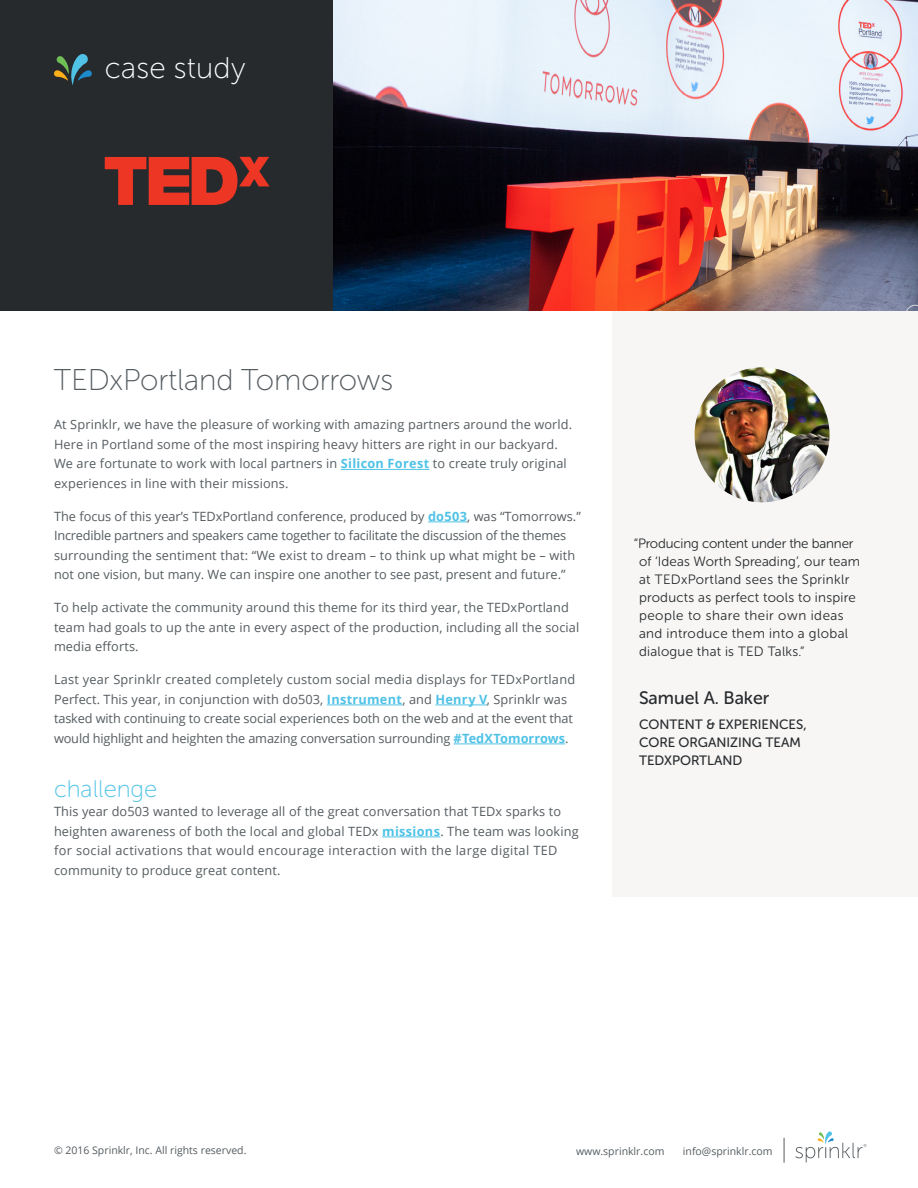
<style>
.page{position:relative;width:918px;height:1188px;background:#fff}
.page>*{position:absolute;margin:0;border:0;box-sizing:border-box;transform-origin:0 0}
.t1{font:30px "Museo Sans Rounded 100";color:#555c60}
.t2{font:30px "Museo Sans Rounded 100";letter-spacing:.01em;color:#fff}
.t3{font:24px "Museo Sans Rounded 100";color:#4fc2e6}
.t4{font:18px "Museo Sans Rounded 500";color:#272a2d}
.t5{font:13.5px/18px "Museo Sans Rounded 300";letter-spacing:.02em;color:#272a2d}
.t6{font:13.5px/18px "Museo Sans Rounded 500";color:#272a2d}
.t7{font:12.75px/19.5px "Open Sans";letter-spacing:.01em;color:#555c60}
.t8{font:12.75px/19.5px "Open Sans";letter-spacing:-.01em;color:#555c60}
.t9{font:10.5px "Open Sans";color:#555c60}
.s1{font-weight:700;color:#4fc2e6}
</style>
<div class="page">
<div style="left:612px;top:0;width:306px;height:896px;background:#f7f6f5"></div>
<div style="left:0;top:0;width:918px;height:310px;background:#272a2d"></div>
<svg style="left:796px;top:1131px;width:70px;height:32px"></svg>
<svg style="left:784px;top:1138px;width:1px;height:25px"></svg>
<img style="left:333px;top:0;width:585px;height:310px">
<hr style="left:341px;top:469px;width:88px;height:1px;background:#4fc2e6">
<hr style="left:428px;top:522px;width:39px;height:1px;background:#4fc2e6">
<hr style="left:327px;top:705px;width:75px;height:1px;background:#4fc2e6">
<hr style="left:435px;top:705px;width:52px;height:1px;background:#4fc2e6">
<hr style="left:454px;top:744px;width:111px;height:1px;background:#4fc2e6">
<hr style="left:382px;top:837px;width:58px;height:1px;background:#4fc2e6">
<img style="left:695px;top:367px;width:135px;height:135px;border-radius:68px">
<svg style="left:54px;top:54px;width:38px;height:31px"></svg>
<svg style="left:105px;top:157px;width:165px;height:48px"></svg>
<h1 class="t2" style="left:105px;top:52px;width:142px">case study</h1>
<h1 class="t1" style="left:54px;top:363px;width:341px">TEDxPortland Tomorrows</h1>
<p class="t7" style="left:54px;top:415px;width:520px">At Sprinklr, we have the pleasure of working with amazing partners around the world.<br>Here in Portland some of the most inspiring heavy hitters are right in our backyard.<br>We are fortunate to work with local partners in <span class="s1">Silicon Forest</span> to create truly original experiences in line with their missions.</p>
<p class="t7" style="left:54px;top:506px;width:528px">The focus of this year’s TEDxPortland conference, produced by <span class="s1">do503</span>, was “Tomorrows.” Incredible partners and speakers came together to facilitate the discussion of the themes surrounding the sentiment that: “We exist to dream – to think up what might be – with not one vision, but many. We can inspire one another to see past, present and future.”</p>
<p class="t7" style="left:54px;top:598px;width:527px">To help activate the community around this theme for its third year, the TEDxPortland team had goals to up the ante in every aspect of the production, including all the social media efforts.</p>
<p class="t8" style="left:54px;top:670px;width:523px">Last year Sprinklr created completely custom social media displays for TEDxPortland Perfect. This year, in conjunction with do503, <span class="s1">Instrument</span>, and <span class="s1">Henry V</span>, Sprinklr was tasked with continuing to create social experiences both on the web and at the event that would highlight and heighten the amazing conversation surrounding <span class="s1">#TedXTomorrows</span>.</p>
<h2 class="t3" style="left:54px;top:776px;width:105px">challenge</h2>
<p class="t7" style="left:54px;top:802px;width:526px">This year do503 wanted to leverage all of the great conversation that TEDx sparks to heighten awareness of both the local and global TEDx <span class="s1">missions</span>. The team was looking for social activations that would encourage interaction with the large digital TED community to produce great content.</p>
<p class="t5" style="left:639px;top:535px;width:223px;text-indent:-5px">“Producing content under the banner of ‘Ideas Worth Spreading’, our team at TEDxPortland sees the Sprinklr products as perfect tools to inspire people to share their own ideas and introduce them into a global dialogue that is TED Talks.”</p>
<h3 class="t4" style="left:639px;top:688px;width:132px">Samuel A. Baker</h3>
<p class="t6" style="left:639px;top:715px;width:169px">CONTENT &amp; EXPERIENCES,<br>CORE ORGANIZING TEAM<br>TEDXPORTLAND</p>
<p class="t9" style="left:54px;top:1143px;width:194px">© 2016 Sprinklr, Inc. All rights reserved.</p>
<p class="t9" style="left:576px;top:1144px;width:90px">www.sprinklr.com</p>
<p class="t9" style="left:683px;top:1144px;width:91px">info@sprinklr.com</p>
</div>
